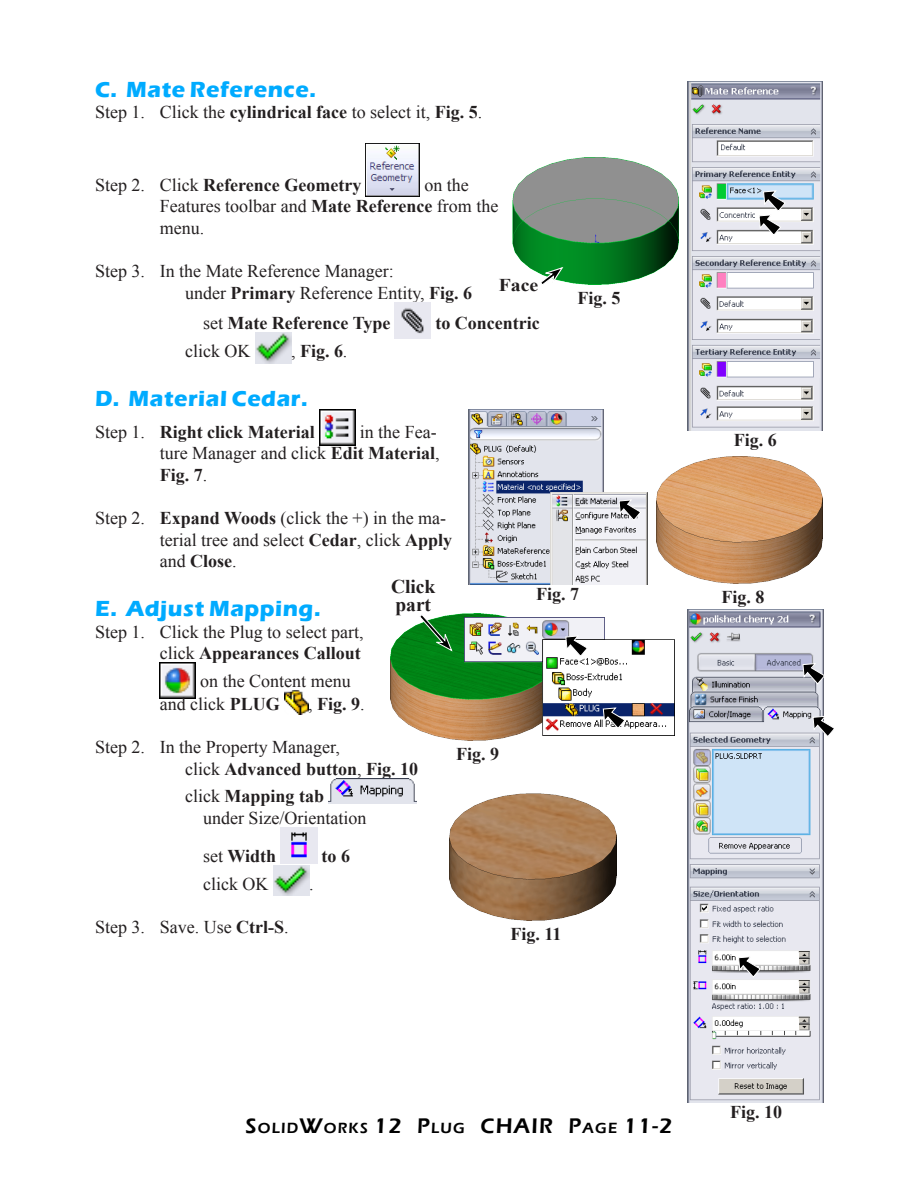
<style>
.page{position:relative;width:918px;height:1188px;background:#fff}
.page>*{position:absolute;margin:0;border:0;box-sizing:border-box;transform-origin:0 0}
.Subhead_1{font:700 22.5px "Eras ITC";letter-spacing:.025em;color:#00abff}
.t1{font:600 21.75px "Eras ITC";letter-spacing:.055em;color:#000}
.t2{font:700 19.5px/18px "Times New Roman";color:#231f20}
.Body_text{font:18px/21.6px "Times New Roman";color:#231f20}
.Body_text-2{font:700 18px "Times New Roman";color:#231f20}
.Fig_No{font:700 18px "Times New Roman";color:#231f20}
.Coor{font:700 18px "Times New Roman";color:#231f20;scale:1.1 1}
.s1{font-weight:700}
.s2{font-weight:400}
.s3{font-size:15.15px}
</style>
<div class="page">
<img style="left:366px;top:143px;width:54px;height:54px">
<img style="left:395px;top:302px;width:36px;height:36px">
<img style="left:255px;top:333px;width:36px;height:30px">
<img style="left:319px;top:409px;width:36px;height:36px">
<img style="left:160px;top:663px;width:36px;height:36px">
<img style="left:284px;top:690px;width:24px;height:24px">
<img style="left:329px;top:778px;width:87px;height:26px">
<img style="left:281px;top:827px;width:36px;height:37px">
<img style="left:273px;top:866px;width:36px;height:30px">
<img style="left:512px;top:158px;width:167px;height:127px">
<svg style="left:539px;top:266px;width:25px;height:19px"></svg>
<img style="left:656px;top:456px;width:167px;height:127px">
<img style="left:391px;top:613px;width:167px;height:128px">
<img style="left:464px;top:618px;width:211px;height:118px">
<svg style="left:419px;top:613px;width:34px;height:39px"></svg>
<svg style="left:603px;top:707px;width:23px;height:22px"></svg>
<svg style="left:565px;top:635px;width:23px;height:22px"></svg>
<img style="left:449px;top:793px;width:167px;height:128px">
<img style="left:688px;top:81px;width:135px;height:350px">
<svg style="left:759px;top:190px;width:27px;height:46px"></svg>
<img style="left:468px;top:410px;width:179px;height:175px">
<svg style="left:619px;top:499px;width:22px;height:22px"></svg>
<img style="left:688px;top:610px;width:135px;height:492px">
<svg style="left:802px;top:663px;width:22px;height:22px"></svg>
<svg style="left:813px;top:716px;width:21px;height:21px"></svg>
<svg style="left:738px;top:956px;width:23px;height:22px"></svg>
<p class="Subhead_1" style="left:95px;top:76px;width:222px">C. Mate Reference.</p>
<p class="Body_text" style="left:95px;top:101px;width:389px">Step 1. Click the <span class="s1">cylindrical face</span> to select it, <span class="s1">Fig. 5</span>.</p>
<p class="Body_text" style="left:160px;top:173px;width:340px;text-indent:265px">on the<br>Features toolbar and <span class="s1">Mate Reference</span> from the menu.</p>
<p class="Body_text" style="left:185px;top:260px;width:289px;text-indent:-90px">Step 3. In the Mate Reference Manager:<br>under <span class="s1">Primary</span> Reference Entity, <span class="s1">Fig. 6</span></p>
<p class="Body_text-2" style="left:203px;top:311px;width:189px"><span class="s2">set</span> Mate Reference Type</p>
<p class="Body_text-2" style="left:435px;top:311px;width:106px">to Concentric</p>
<p class="Body_text" style="left:185px;top:340px;width:67px">click OK</p>
<p class="Body_text-2" style="left:291px;top:339px;width:58px"><span class="s2">,</span> Fig. 6<span class="s2">.</span></p>
<p class="Subhead_1" style="left:95px;top:385px;width:214px">D. Material Cedar.</p>
<p class="Body_text-2" style="left:95px;top:419px;width:221px"><span class="s2">Step 1.</span> Right click Material</p>
<p class="Body_text-2" style="left:95px;top:172px;width:268px"><span class="s2">Step 2. Click</span> Reference Geometry</p>
<p class="Coor" style="left:499px;top:273px;width:37px">Face</p>
<p class="Fig_No" style="left:578px;top:286px;width:45px">Fig. 5</p>
<p class="Body_text" style="left:160px;top:421px;width:281px;text-indent:200px">in the Fea&shy;ture Manager and click <span class="s1">Edit Material</span>,<br><span class="s1">Fig. 7</span>.</p>
<p class="Body_text" style="left:160px;top:507px;width:294px;text-indent:-65px">Step 2. <span class="s1">Expand Woods</span> (click the +) in the ma&shy;terial tree and select <span class="s1">Cedar</span>, click <span class="s1">Apply </span>and <span class="s1">Close</span>.</p>
<p class="Subhead_1" style="left:95px;top:596px;width:227px">E. Adjust Mapping.</p>
<p class="Body_text" style="left:95px;top:620px;width:270px;text-align:right">Step 1. Click the Plug to select part, click <span class="s1">Appearances Callout</span></p>
<p class="Body_text" style="left:160px;top:669px;width:192px;line-height:23.1px;text-indent:40px">on the Content menu and click <span class="s1">PLUG</span></p>
<p class="t2" style="left:391px;top:577px;width:46px">Click part</p>
<p class="Fig_No" style="left:536px;top:582px;width:45px">Fig. 7</p>
<p class="Body_text-2" style="left:308px;top:691px;width:58px"><span class="s2">,</span> Fig. 9<span class="s2">.</span></p>
<p class="Body_text" style="left:185px;top:736px;width:235px;text-indent:-90px">Step 2. In the Property Manager,<br>click <span class="s1">Advanced button</span>, <span class="s1">Fig. 10</span></p>
<p class="Body_text" style="left:203px;top:785px;width:165px;text-indent:-18px">click <span class="s1">Mapping tab </span>under Size/Orientation</p>
<p class="Body_text-2" style="left:203px;top:843px;width:75px"><span class="s2">set</span> Width</p>
<p class="Body_text-2" style="left:322px;top:843px;width:30px">to 6</p>
<p class="Body_text" style="left:203px;top:873px;width:67px">click OK</p>
<p class="Body_text" style="left:309px;top:873px;width:6px">.</p>
<p class="Body_text" style="left:95px;top:916px;width:195px">Step 3. Save. Use <span class="s1">Ctrl-S</span>.</p>
<p class="Fig_No" style="left:456px;top:741px;width:45px">Fig. 9</p>
<p class="Fig_No" style="left:511px;top:921px;width:52px">Fig. 11</p>
<p class="Fig_No" style="left:734px;top:427px;width:45px">Fig. 6</p>
<p class="Fig_No" style="left:722px;top:584px;width:45px">Fig. 8</p>
<p class="t1" style="left:245px;top:1114px;width:429px">S<span class="s3">OLID</span>W<span class="s3">ORKS</span> 12 P<span class="s3">LUG</span> CHAIR P<span class="s3">AGE</span> 11-2</p>
<p class="Fig_No" style="left:730px;top:1099px;width:54px">Fig. 10</p>
</div>
